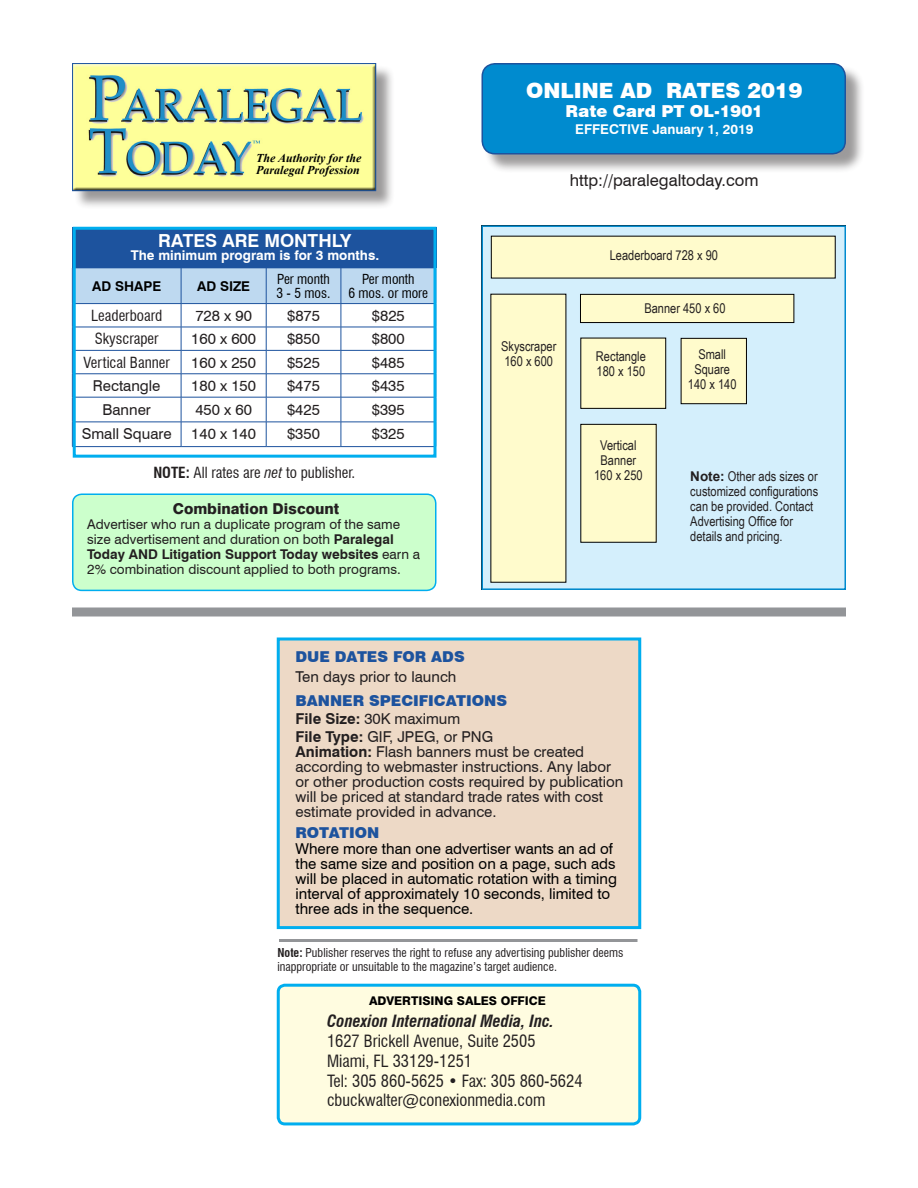
<style>
.page{position:relative;width:918px;height:1188px;background:#fff}
.page>*{position:absolute;margin:0;border:0;box-sizing:border-box;transform-origin:0 0}
.t1{font:900 21px "Swiss 721 BT";color:#fff}
.t2{font:700 18px "Swiss 721 BT";color:#fff}
.t3{font:condensed 16.5px/19.8px "Swiss 721 BT";color:#231f20}
.t4{font:italic 700 condensed 16.5px "Swiss 721 BT";color:#231f20}
.t5{font:16.5px "Swiss 721 BT";color:#231f20}
.t6{font:900 16.5px "Swiss 721 BT";color:#fff}
.t7{font:15px/15px "Swiss 721 BT";color:#231f20}
.t8{font:15px/15px "Swiss 721 BT";color:#000}
.t9{font:condensed 15px "Swiss 721 BT";color:#231f20}
.t10{font:900 15px "Swiss 721 BT";color:#1d539e}
.t11{font:800 15px "Swiss 721 BT";color:#231f20}
.t12{font:13.5px/15px "Arial Narrow";color:#231f20}
.t13{font:13.5px/15px "Swiss 721 BT";color:#231f20}
.t14{font:700 13.5px "Swiss 721 BT";color:#fff}
.t15{font:condensed 13.5px/13.5px "Swiss 721 BT";color:#000}
.t16{font:700 13.5px "Swiss 721 BT";color:#000}
.t17{font:condensed 12px/13.5px "Swiss 721 BT";color:#231f20}
.t18{font:italic 700 12px/12px "Times New Roman";color:#000}
.t19{font:800 12px "Swiss 721 BT";color:#000}
.s1{font-weight:700}
.s2{font-style:italic}
.s3{font-family:"Arial";font-weight:700}
.s4{font-weight:900;color:#1d539e}
</style>
<div class="page">
<div style="left:277px;top:638px;width:364px;height:291px;background:#edd9c6;border:3px solid #00aeef"></div>
<div style="left:483px;top:65px;width:381px;height:108px;background:#231f20;opacity:.45"></div>
<div style="left:482px;top:64px;width:363px;height:90px;background:#008bcf;border-radius:13px"></div>
<div style="left:481px;top:63px;width:365px;height:91px;border:2px solid #1d539e;border-radius:13px"></div>
<hr style="left:279px;top:939px;width:359px;height:3px;background:#939598">
<div style="left:278px;top:985px;width:362px;height:139px;background:#fffce0;border-radius:7px"></div>
<div style="left:277px;top:984px;width:364px;height:141px;border:3px solid #00aeef;border-radius:7px"></div>
<div style="left:72px;top:608px;width:774px;height:8px;background:#939598"></div>
<div style="left:74px;top:65px;width:320px;height:144px;background:#231f20;opacity:.45"></div>
<img style="left:74px;top:65px;width:300px;height:124px">
<div style="left:72px;top:63px;width:304px;height:128px;border:1px solid #1d539e"></div>
<div style="left:73px;top:494px;width:363px;height:96px;background:#cfc;border-radius:9px"></div>
<div style="left:72px;top:493px;width:364px;height:98px;border:2px solid #00aeef;border-radius:9px"></div>
<svg style="left:72px;top:268px;width:360px;height:178px"></svg>
<hr style="left:72px;top:446px;width:109px;height:1px;background:#1d539e">
<hr style="left:181px;top:446px;width:85px;height:1px;background:#1d539e">
<hr style="left:266px;top:446px;width:75px;height:1px;background:#1d539e">
<hr style="left:341px;top:446px;width:95px;height:1px;background:#1d539e">
<div style="left:72px;top:228px;width:364px;height:40px;background:#1d539e"></div>
<div style="left:73px;top:227px;width:363px;height:231px;border:3px solid #00aeef"></div>
<div style="left:482px;top:226px;width:364px;height:364px;background:#d4effc"></div>
<div style="left:491px;top:294px;width:75px;height:289px;background:#fffbcc"></div>
<div style="left:581px;top:338px;width:85px;height:70px;background:#fffbcc"></div>
<div style="left:580px;top:338px;width:86px;height:71px;border:1px solid #000"></div>
<div style="left:580px;top:294px;width:214px;height:29px;background:#fffbcc"></div>
<div style="left:580px;top:294px;width:214px;height:29px;border:1px solid #000"></div>
<div style="left:581px;top:424px;width:75px;height:118px;background:#fffbcc"></div>
<div style="left:580px;top:424px;width:77px;height:119px;border:1px solid #000"></div>
<div style="left:491px;top:236px;width:344px;height:42px;background:#fffbcc"></div>
<div style="left:681px;top:338px;width:65px;height:66px;background:#fffbcc"></div>
<div style="left:681px;top:338px;width:66px;height:66px;border:1px solid #000"></div>
<div style="left:482px;top:225px;width:364px;height:365px;border:2px solid #008bcf"></div>
<p class="t18" style="left:256px;top:152px;width:107px">The Authority for the<br>Paralegal Profession</p>
<h1 class="t1" style="left:526px;top:77px;width:278px">ONLINE AD RATES 2019</h1>
<p class="t6" style="left:566px;top:101px;width:199px">Rate Card PT OL-1901</p>
<p class="t14" style="left:575px;top:121px;width:180px">EFFECTIVE January 1, 2019</p>
<p class="t5" style="left:570px;top:170px;width:190px">http://paralegaltoday.com</p>
<p class="t2" style="left:158px;top:229px;width:195px">RATES ARE MONTHLY</p>
<p class="t14" style="left:131px;top:247px;width:250px">The minimum program is for 3 months.</p>
<p class="t12" style="left:610px;top:248px;width:110px">Leaderboard 728 x 90</p>
<p class="t16" style="left:92px;top:278px;width:71px">AD SHAPE</p>
<p class="t16" style="left:197px;top:278px;width:54px">AD SIZE</p>
<p class="t15" style="left:277px;top:272px;width:55px">Per month<br>3 - 5 mos.</p>
<p class="t15" style="left:348px;top:272px;width:81px;text-align:center">Per month<br>6 mos. or more</p>
<p class="t9" style="left:91px;top:307px;width:73px">Leaderboard</p>
<p class="t7" style="left:195px;top:308px;width:58px">728 x 90</p>
<p class="t7" style="left:287px;top:308px;width:34px">$875</p>
<p class="t7" style="left:372px;top:308px;width:34px">$825</p>
<p class="t9" style="left:95px;top:330px;width:65px">Skyscraper</p>
<p class="t7" style="left:191px;top:331px;width:66px">160 x 600</p>
<p class="t7" style="left:287px;top:331px;width:34px">$850</p>
<p class="t7" style="left:372px;top:331px;width:34px">$800</p>
<p class="t9" style="left:84px;top:353px;width:88px">Vertical Banner</p>
<p class="t7" style="left:191px;top:355px;width:66px">160 x 250</p>
<p class="t7" style="left:287px;top:355px;width:34px">$525</p>
<p class="t7" style="left:372px;top:355px;width:34px">$485</p>
<p class="t7" style="left:93px;top:378px;width:69px">Rectangle</p>
<p class="t7" style="left:191px;top:378px;width:66px">180 x 150</p>
<p class="t7" style="left:287px;top:378px;width:34px">$475</p>
<p class="t7" style="left:372px;top:378px;width:34px">$435</p>
<p class="t7" style="left:103px;top:402px;width:50px">Banner</p>
<p class="t7" style="left:195px;top:402px;width:58px">450 x 60</p>
<p class="t7" style="left:287px;top:402px;width:34px">$425</p>
<p class="t7" style="left:372px;top:402px;width:34px">$395</p>
<p class="t7" style="left:82px;top:426px;width:92px">Small Square</p>
<p class="t7" style="left:191px;top:426px;width:66px">140 x 140</p>
<p class="t7" style="left:287px;top:426px;width:34px">$350</p>
<p class="t7" style="left:372px;top:426px;width:34px">$325</p>
<p class="t9" style="left:153px;top:464px;width:203px"><span class="s1">NOTE:</span> All rates are <span class="s2">net</span> to publisher.</p>
<p class="t11" style="left:173px;top:500px;width:168px">Combination Discount</p>
<p class="t13" style="left:87px;top:517px;width:334px">Advertiser who run a duplicate program of the same size advertisement and duration on both <span class="s1">Paralegal Today AND Litigation Support Today websites</span> earn a 2% combination discount applied to both programs.</p>
<p class="t12" style="left:644px;top:300px;width:83px">Banner 450 x 60</p>
<p class="t12" style="left:688px;top:347px;width:50px;text-align:center">Small<br>Square<br>140 x 140</p>
<p class="t12" style="left:501px;top:339px;width:57px">Skyscraper<br>160 x 600</p>
<p class="t12" style="left:596px;top:348px;width:51px">Rectangle<br>180 x 150</p>
<p class="t12" style="left:594px;top:437px;width:50px;text-align:center">Vertical<br>Banner<br>160 x 250</p>
<p class="t12" style="left:690px;top:468px;width:129px"><span class="s3">Note:</span> Other ads sizes or customized configurations can be provided. Contact<br>Advertising Office for details and pricing.</p>
<p class="t10" style="left:296px;top:648px;width:171px">DUE DATES FOR ADS</p>
<p class="t7" style="left:296px;top:669px;width:162px">Ten days prior to launch</p>
<p class="t7" style="left:296px;top:691px;width:213px;line-height:18px"><span class="s4">BANNER SPECIFICATIONS<br></span><span class="s1">File Size:</span> 30K maximum<br><span class="s1">File Type:</span> GIF, JPEG, or PNG</p>
<p class="t7" style="left:296px;top:744px;width:329px"><span class="s1">Animation:</span> Flash banners must be created according to webmaster instructions. Any labor or other production costs required by publication will be priced at standard trade rates with cost estimate provided in advance.</p>
<p class="t10" style="left:296px;top:823px;width:85px">ROTATION</p>
<p class="t8" style="left:296px;top:841px;width:323px">Where more than one advertiser wants an ad of the same size and position on a page, such ads will be placed in automatic rotation with a timing interval of approximately 10 seconds, limited to three ads in the sequence.</p>
<p class="t17" style="left:278px;top:946px;width:347px"><span class="s1">Note:</span> Publisher reserves the right to refuse any advertising publisher deems inappropriate or unsuitable to the magazine’s target audience.</p>
<p class="t19" style="left:369px;top:993px;width:178px">ADVERTISING SALES OFFICE</p>
<p class="t4" style="left:327px;top:1011px;width:229px">Conexion International Media, Inc.</p>
<p class="t3" style="left:327px;top:1031px;width:257px">1627 Brickell Avenue, Suite 2505<br>Miami, FL 33129-1251<br>Tel: 305 860-5625 • Fax: 305 860-5624 cbuckwalter@conexionmedia.com</p>
</div>
